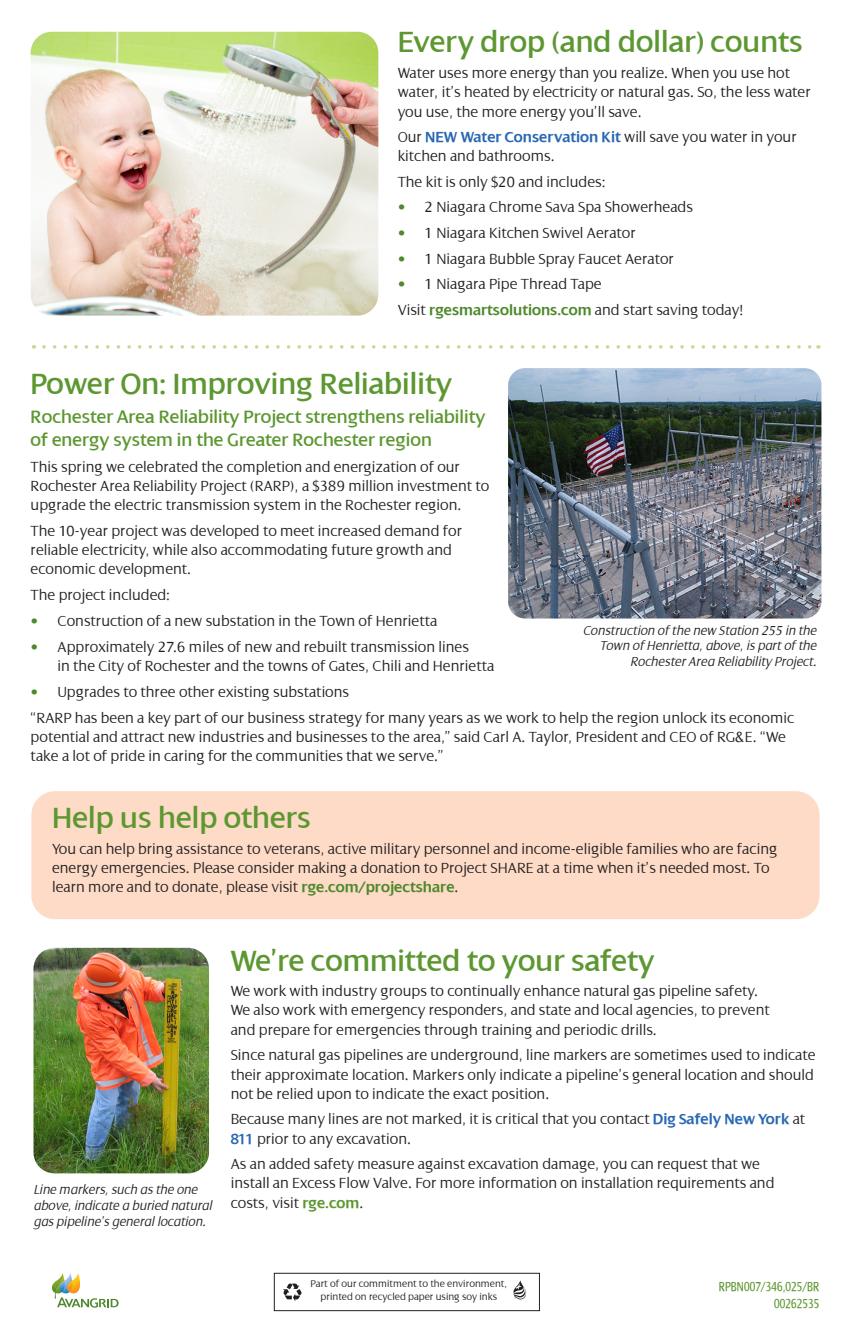
<style>
.page{position:relative;width:851px;height:1339px;background:#fff}
.page>*{position:absolute;margin:0;border:0;box-sizing:border-box;transform-origin:0 0}
.t1{font:31.5px "Dialog";color:#5c9731}
.t2{font:19.25px/22.8px "Dialog";color:#5c9731}
.t3{font:300 15.75px/19.2px "Dialog";color:#231f20}
.t4{font:italic 300 14px/15.8px "Dialog";color:#231f20}
.t5{font:condensed 14px/16.8px "Dialog";color:#5c9731;text-align:right}
.t6{font:300 10.5px/12.6px "Dialog";color:#231f20;text-align:center}
.s1{font-weight:600;color:#2968b3}
.s2{color:#4e892d}
.s3{font-weight:600;color:#4e892d}
.s4{font-weight:600;color:#5c9731}
</style>
<div class="page">
<svg style="left:52px;top:1273px;width:67px;height:34px"></svg>
<svg style="left:283px;top:1283px;width:18px;height:18px"></svg>
<svg style="left:513px;top:1280px;width:13px;height:19px"></svg>
<div style="left:274px;top:1273px;width:266px;height:38px;border:1px solid #231f20"></div>
<img style="left:31px;top:32px;width:347px;height:284px">
<svg style="left:44px;top:345px;width:774px;height:4px"></svg>
<img style="left:508px;top:368px;width:313px;height:250px">
<img style="left:33px;top:948px;width:176px;height:225px">
<div style="left:31px;top:791px;width:788px;height:128px;background:#fddbc7;border-radius:24px"></div>
<h1 class="t1" style="left:397px;top:25px;width:406px">Every drop (and dollar) counts</h1>
<p class="t3" style="left:397px;top:63px;width:414px">Water uses more energy than you realize. When you use hot water, it’s heated by electricity or natural gas. So, the less water you use, the more energy you’ll save.</p>
<p class="t3" style="left:397px;top:127px;width:400px">Our <span class="s1">NEW Water Conservation Kit</span> will save you water in your kitchen and bathrooms.</p>
<p class="t3" style="left:397px;top:172px;width:210px">The kit is only $20 and includes:</p>
<p class="t3" style="left:397px;top:198px;width:297px"><span class="s2">•</span> 2 Niagara Chrome Sava Spa Showerheads</p>
<p class="t3" style="left:397px;top:223px;width:240px"><span class="s2">•</span> 1 Niagara Kitchen Swivel Aerator</p>
<p class="t3" style="left:397px;top:249px;width:278px"><span class="s2">•</span> 1 Niagara Bubble Spray Faucet Aerator</p>
<p class="t3" style="left:397px;top:271px;width:347px;line-height:25.6px"><span class="s2">•</span> 1 Niagara Pipe Thread Tape<br>Visit <span class="s3">rgesmartsolutions.com</span> and start saving today!</p>
<h1 class="t1" style="left:31px;top:367px;width:423px">Power On: Improving Reliability</h1>
<p class="t2" style="left:31px;top:406px;width:456px">Rochester Area Reliability Project strengthens reliability of energy system in the Greater Rochester region</p>
<p class="t3" style="left:31px;top:457px;width:460px">This spring we celebrated the completion and energization of our<br>Rochester Area Reliability Project (RARP), a $389 million investment to upgrade the electric transmission system in the Rochester region.</p>
<p class="t3" style="left:31px;top:521px;width:433px">The 10-year project was developed to meet increased demand for reliable electricity, while also accommodating future growth and economic development.</p>
<p class="t3" style="left:31px;top:586px;width:141px">The project included:</p>
<p class="t3" style="left:31px;top:611px;width:408px"><span class="s2">•</span> Construction of a new substation in the Town of Henrietta</p>
<p class="t3" style="left:58px;top:637px;width:438px;text-indent:-27px"><span class="s2">•</span> Approximately 27.6 miles of new and rebuilt transmission lines<br>in the City of Rochester and the towns of Gates, Chili and Henrietta</p>
<p class="t3" style="left:31px;top:679px;width:765px;line-height:25.7px"><span class="s2">•</span> Upgrades to three other existing substations<br>“RARP has been a key part of our business strategy for many years as we work to help the region unlock its economic</p>
<p class="t3" style="left:31px;top:727px;width:756px">potential and attract new industries and businesses to the area,” said Carl A. Taylor, President and CEO of RG&amp;E. “We take a lot of pride in caring for the communities that we serve.”</p>
<p class="t4" style="left:582px;top:622px;width:235px;text-align:right">Construction of the new Station 255 in the<br>Town of Henrietta, above, is part of the<br>Rochester Area Reliability Project.</p>
<h1 class="t1" style="left:52px;top:801px;width:260px">Help us help others</h1>
<p class="t3" style="left:52px;top:839px;width:726px">You can help bring assistance to veterans, active military personnel and income-eligible families who are facing energy emergencies. Please consider making a donation to Project SHARE at a time when it’s needed most. To learn more and to donate, please visit <span class="s3">rge.com/projectshare</span>.</p>
<p class="t4" style="left:33px;top:1182px;width:180px">Line markers, such as the one above, indicate a buried natural gas pipeline’s general location.</p>
<h1 class="t1" style="left:231px;top:943px;width:425px">We’re committed to your safety</h1>
<p class="t3" style="left:231px;top:981px;width:540px">We work with industry groups to continually enhance natural gas pipeline safety.<br>We also work with emergency responders, and state and local agencies, to prevent and prepare for emergencies through training and periodic drills.</p>
<p class="t3" style="left:231px;top:1045px;width:586px;text-align:justify">Since natural gas pipelines are underground, line markers are sometimes used to indicate their approximate location. Markers only indicate a pipeline’s general location and should not be relied upon to indicate the exact position.</p>
<p class="t3" style="left:231px;top:1110px;width:576px">Because many lines are not marked, it is critical that you contact <span class="s1">Dig Safely New York</span> at<br><span class="s1">811</span> prior to any excavation.</p>
<p class="t3" style="left:231px;top:1154px;width:545px">As an added safety measure against excavation damage, you can request that we install an Excess Flow Valve. For more information on installation requirements and costs, visit <span class="s4">rge.com</span>.</p>
<p class="t6" style="left:310px;top:1278px;width:198px">Part of our commitment to the environment, printed on recycled paper using soy inks</p>
<p class="t5" style="left:718px;top:1278px;width:102px">RPBN007/346,025/BR<br>00262535</p>
</div>
